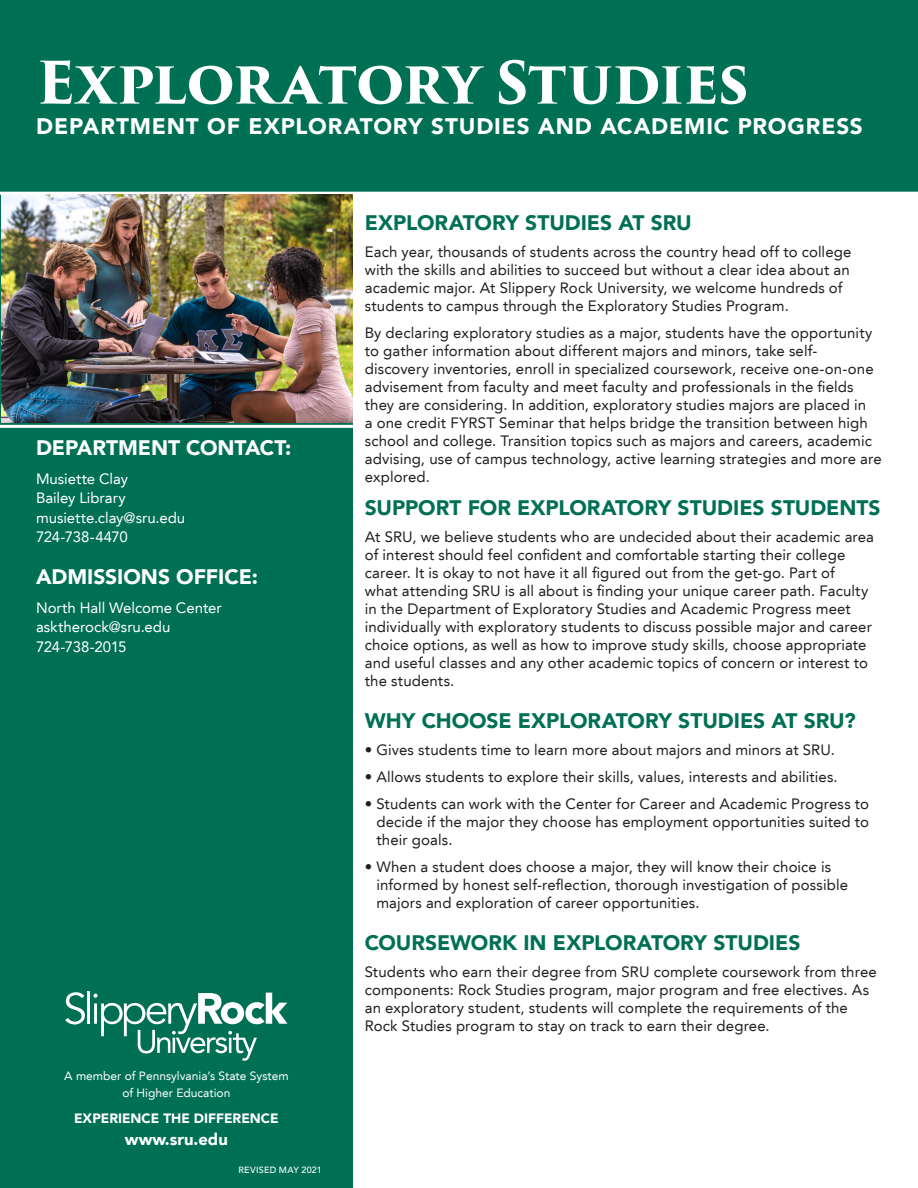
<style>
.page{position:relative;width:918px;height:1188px;background:#fff}
.page>*{position:absolute;margin:0;border:0;box-sizing:border-box;transform-origin:0 0}
.Department_Name_60_6{font:700 57px "Trajan Pro 3";letter-spacing:-.02em;color:#fff}
.Department_Name_60_6-2{font:900 22.5px "Avenir LT";letter-spacing:.04em;color:#fff}
.What_Can_I_do_With{font:900 21px "Avenir LT";color:#007055}
.Minors___Certificat{font:900 21px "Avenir LT";letter-spacing:-.005em;color:#fff}
.Why_Choose_SRU__Hea{font:900 21px "Avenir LT";letter-spacing:-.005em;color:#007055}
.Department_at_SRU{font:900 21px "Avenir LT";color:#007055}
.t1{font:900 16.5px "Avenir LT";color:#fff}
.What_Can_I_do_With-2{font:15px/18px "Avenir LT";letter-spacing:.01em;color:#231f20}
.Department_at_SRU-2{font:15px/18px "Avenir LT";letter-spacing:.005em;color:#231f20;text-align:justify}
.Specializations__Bu{font:15px "Avenir LT";letter-spacing:-.005em;color:#fff}
.Specializations__Bu-2{font:15px "Avenir LT";letter-spacing:-.03em;color:#fff}
.t2{font:900 13.5px "Avenir LT";color:#fff}
.t3{font:12px/16.5px "Avenir LT";color:#fff;text-align:center}
.Majors__Headline_14{font:500 9px "Avenir LT";letter-spacing:.025em;color:#fff}
</style>
<div class="page">
<div style="left:0;top:0;width:918px;height:192px;background:#007055"></div>
<div style="left:0;top:163px;width:353px;height:1025px;background:#007055"></div>
<hr style="left:0;top:192px;width:918px;height:3px;background:#fff">
<hr style="left:0;top:425px;width:362px;height:3px;background:#fff">
<svg style="left:65px;top:992px;width:20px;height:33px"></svg>
<hr style="left:87px;top:991px;width:3px;height:33px;background:#fff">
<svg style="left:93px;top:993px;width:195px;height:68px"></svg>
<img style="left:2px;top:194px;width:351px;height:229px">
<p class="Department_Name_60_6" style="left:36px;top:40px;width:714px">Exploratory Studies</p>
<p class="Department_Name_60_6-2" style="left:36px;top:112px;width:828px">DEPARTMENT OF EXPLORATORY STUDIES AND ACADEMIC PROGRESS</p>
<p class="Minors___Certificat" style="left:36px;top:435px;width:257px">DEPARTMENT CONTACT:</p>
<p class="Specializations__Bu" style="left:36px;top:470px;width:93px">Musiette Clay</p>
<p class="Specializations__Bu" style="left:36px;top:489px;width:91px">Bailey Library</p>
<p class="Specializations__Bu" style="left:36px;top:509px;width:151px">musiette.clay@sru.edu</p>
<p class="Specializations__Bu-2" style="left:36px;top:528px;width:93px">724-738-4470</p>
<p class="Minors___Certificat" style="left:36px;top:564px;width:224px">ADMISSIONS OFFICE:</p>
<p class="Specializations__Bu" style="left:36px;top:599px;width:187px">North Hall Welcome Center</p>
<p class="Specializations__Bu" style="left:36px;top:618px;width:136px">asktherock@sru.edu</p>
<p class="Specializations__Bu-2" style="left:36px;top:638px;width:92px">724-738-2015</p>
<p class="t3" style="left:64px;top:1068px;width:226px">A member of Pennsylvania’s State System of Higher Education</p>
<p class="t2" style="left:74px;top:1110px;width:206px">EXPERIENCE THE DIFFERENCE</p>
<p class="t1" style="left:125px;top:1130px;width:104px">www.sru.edu</p>
<p class="Majors__Headline_14" style="left:238px;top:1165px;width:85px">REVISED MAY 2021</p>
<p class="What_Can_I_do_With" style="left:365px;top:210px;width:328px">EXPLORATORY STUDIES AT SRU</p>
<p class="What_Can_I_do_With-2" style="left:365px;top:243px;width:488px">Each year, thousands of students across the country head off to college with the skills and abilities to succeed but without a clear idea about an academic major. At Slippery Rock University, we welcome hundreds of students to campus through the Exploratory Studies Program.</p>
<p class="What_Can_I_do_With-2" style="left:365px;top:324px;width:518px">By declaring exploratory studies as a major, students have the opportunity to gather information about different majors and minors, take self&shy;discovery inventories, enroll in specialized coursework, receive one-on-one advisement from faculty and meet faculty and professionals in the fields they are considering. In addition, exploratory studies majors are placed in<br>a one credit FYRST Seminar that helps bridge the transition between high school and college. Transition topics such as majors and careers, academic advising, use of campus technology, active learning strategies and more are explored.</p>
<p class="What_Can_I_do_With" style="left:365px;top:495px;width:517px">SUPPORT FOR EXPLORATORY STUDIES STUDENTS</p>
<p class="What_Can_I_do_With-2" style="left:365px;top:528px;width:511px">At SRU, we believe students who are undecided about their academic area of interest should feel confident and comfortable starting their college career. It is okay to not have it all figured out from the get-go. Part of<br>what attending SRU is all about is finding your unique career path. Faculty in the Department of Exploratory Studies and Academic Progress meet individually with exploratory students to discuss possible major and career choice options, as well as how to improve study skills, choose appropriate and useful classes and any other academic topics of concern or interest to the students.</p>
<p class="Why_Choose_SRU__Hea" style="left:365px;top:708px;width:493px">WHY CHOOSE EXPLORATORY STUDIES AT SRU?</p>
<p class="Department_at_SRU-2" style="left:365px;top:741px;width:472px">• Gives students time to learn more about majors and minors at SRU.</p>
<p class="Department_at_SRU-2" style="left:365px;top:768px;width:474px">• Allows students to explore their skills, values, interests and abilities.</p>
<p class="Department_at_SRU-2" style="left:376px;top:795px;width:494px;text-indent:-12px">• Students can work with the Center for Career and Academic Progress to decide if the major they choose has employment opportunities suited to their goals.</p>
<p class="Department_at_SRU-2" style="left:376px;top:858px;width:473px;text-align:left;text-indent:-12px">• When a student does choose a major, they will know their choice is informed by honest self-reflection, thorough investigation of possible majors and exploration of career opportunities.</p>
<p class="Department_at_SRU" style="left:365px;top:930px;width:437px">COURSEWORK IN EXPLORATORY STUDIES</p>
<p class="What_Can_I_do_With-2" style="left:365px;top:963px;width:514px">Students who earn their degree from SRU complete coursework from three components: Rock Studies program, major program and free electives. As an exploratory student, students will complete the requirements of the Rock Studies program to stay on track to earn their degree.</p>
</div>
